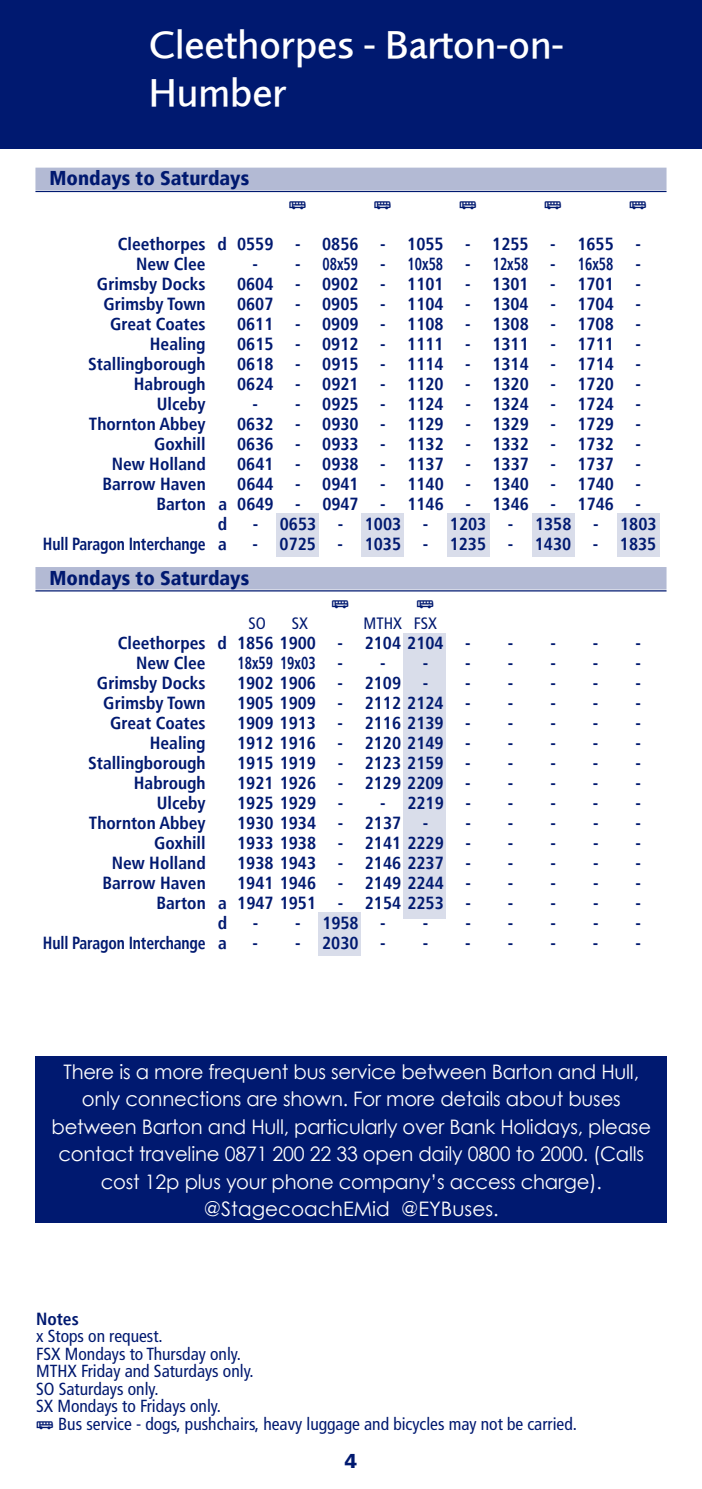
<style>
.page{position:relative;width:702px;height:1489px;background:#fff}
.page>*{position:absolute;margin:0;border:0;box-sizing:border-box;transform-origin:0 0}
.t1{font:500 40px/48px "Foundry Sans";color:#fff}
.t2{font:20px/27.5px "Century Gothic";letter-spacing:-.01em;color:#fff;text-align:center}
.t3{font:900 condensed 20px "Frutiger LT";color:#001970}
.t4{font:900 20px "Frutiger LT";color:#001970}
.t5{font:700 condensed 17.5px/20px "Frutiger LT";color:#001970}
.t6{font:condensed 17.5px/17.5px "Frutiger LT";color:#001970}
.t7{font:700 condensed 17.5px "Frutiger LT";color:#001970;scale:.9 1}
.t8{font:700 condensed 17.5px "Frutiger LT";color:#001970;scale:.8 1}
.t9{font:condensed 16.5px "Frutiger LT";color:#001970}
.t10{font:16.5px "BRFACE2";color:#001970}
.s1{font-family:"BRFACE2";font-stretch:normal;font-size:16.5px}
</style>
<div class="page">
<div style="left:0;top:0;width:702px;height:149px;background:#001970"></div>
<div style="left:276px;top:512px;width:43px;height:44px;background:#d9ddea"></div>
<div style="left:361px;top:512px;width:42px;height:44px;background:#d9ddea"></div>
<div style="left:318px;top:911px;width:43px;height:44px;background:#d9ddea"></div>
<div style="left:403px;top:632px;width:43px;height:286px;background:#d9ddea"></div>
<div style="left:447px;top:512px;width:42px;height:44px;background:#d9ddea"></div>
<div style="left:531px;top:512px;width:43px;height:44px;background:#d9ddea"></div>
<div style="left:617px;top:512px;width:42px;height:44px;background:#d9ddea"></div>
<div style="left:35px;top:168px;width:631px;height:22px;background:#b3bad4"></div>
<hr style="left:35px;top:191px;width:631px;height:1px;background:#001970">
<div style="left:35px;top:567px;width:631px;height:22px;background:#b3bad4"></div>
<hr style="left:35px;top:590px;width:631px;height:1px;background:#001970">
<div style="left:35px;top:1056px;width:632px;height:167px;background:#001970"></div>
<h1 class="t1" style="left:149px;top:20px;width:416px">Cleethorpes - Barton-on-<br>Humber</h1>
<p class="t3" style="left:50px;top:166px;width:201px">Mondays to Saturdays</p>
<p class="t10" style="left:289px;top:194px;width:19px">G</p>
<p class="t10" style="left:374px;top:194px;width:19px">G</p>
<p class="t10" style="left:459px;top:194px;width:19px">G</p>
<p class="t10" style="left:544px;top:194px;width:19px">G</p>
<p class="t10" style="left:629px;top:194px;width:19px">G</p>
<p class="t5" style="left:136px;top:234px;width:506px;text-indent:-18px">Cleethorpes d 0559 - 0856 - 1055 - 1255 - 1655 -<br>New Clee</p>
<p class="t5" style="left:252px;top:254px;width:50px">- -</p>
<p class="t8" style="left:322px;top:253px;width:46px">08x59</p>
<p class="t5" style="left:380px;top:254px;width:65px">- 10x58</p>
<p class="t5" style="left:465px;top:254px;width:65px">- 12x58</p>
<p class="t5" style="left:550px;top:254px;width:65px">- 16x58</p>
<p class="t5" style="left:635px;top:254px;width:7px">-</p>
<p class="t5" style="left:97px;top:274px;width:110px">Grimsby Docks</p>
<p class="t5" style="left:237px;top:274px;width:405px">0604 - 0902 - 1101 - 1301 - 1701 -</p>
<p class="t5" style="left:103px;top:294px;width:104px">Grimsby Town</p>
<p class="t5" style="left:237px;top:294px;width:405px">0607 - 0905 - 1104 - 1304 - 1704 -</p>
<p class="t5" style="left:110px;top:314px;width:97px">Great Coates</p>
<p class="t5" style="left:237px;top:314px;width:405px">0611 - 0909 - 1108 - 1308 - 1708 -</p>
<p class="t5" style="left:150px;top:334px;width:57px">Healing</p>
<p class="t5" style="left:237px;top:334px;width:405px">0615 - 0912 - 1111 - 1311 - 1711 -</p>
<p class="t5" style="left:88px;top:354px;width:119px">Stallingborough</p>
<p class="t5" style="left:237px;top:354px;width:405px">0618 - 0915 - 1114 - 1314 - 1714 -</p>
<p class="t5" style="left:134px;top:374px;width:73px">Habrough</p>
<p class="t5" style="left:237px;top:374px;width:405px">0624 - 0921 - 1120 - 1320 - 1720 -</p>
<p class="t5" style="left:157px;top:394px;width:50px">Ulceby</p>
<p class="t5" style="left:252px;top:394px;width:390px">- - 0925 - 1124 - 1324 - 1724 -</p>
<p class="t5" style="left:89px;top:414px;width:118px">Thornton Abbey</p>
<p class="t5" style="left:237px;top:414px;width:405px">0632 - 0930 - 1129 - 1329 - 1729 -</p>
<p class="t5" style="left:154px;top:434px;width:53px">Goxhill</p>
<p class="t5" style="left:237px;top:434px;width:405px">0636 - 0933 - 1132 - 1332 - 1732 -</p>
<p class="t5" style="left:112px;top:454px;width:96px">New Holland</p>
<p class="t5" style="left:237px;top:454px;width:405px">0641 - 0938 - 1137 - 1337 - 1737 -</p>
<p class="t5" style="left:102px;top:474px;width:105px">Barrow Haven</p>
<p class="t5" style="left:237px;top:474px;width:405px">0644 - 0941 - 1140 - 1340 - 1740 -</p>
<p class="t5" style="left:156px;top:494px;width:486px">Barton a 0649 - 0947 - 1146 - 1346 - 1746 -</p>
<p class="t5" style="left:218px;top:514px;width:11px">d</p>
<p class="t5" style="left:253px;top:514px;width:405px">- 0653 - 1003 - 1203 - 1358 - 1803</p>
<p class="t7" style="left:43px;top:533px;width:206px">Hull Paragon Interchange a</p>
<p class="t5" style="left:252px;top:534px;width:405px">- 0725 - 1035 - 1235 - 1430 - 1835</p>
<p class="t3" style="left:50px;top:565px;width:201px">Mondays to Saturdays</p>
<p class="t10" style="left:331px;top:594px;width:19px">G</p>
<p class="t10" style="left:416px;top:594px;width:19px">G</p>
<p class="t9" style="left:248px;top:614px;width:19px">SO</p>
<p class="t9" style="left:292px;top:614px;width:18px">SX</p>
<p class="t9" style="left:363px;top:614px;width:75px">MTHX FSX</p>
<p class="t5" style="left:118px;top:633px;width:354px">Cleethorpes d 1856 1900 - 2104 2104 -</p>
<p class="t5" style="left:507px;top:633px;width:50px">- -</p>
<p class="t5" style="left:593px;top:633px;width:50px">- -</p>
<p class="t5" style="left:136px;top:653px;width:71px">New Clee</p>
<p class="t8" style="left:237px;top:652px;width:99px">18x59 19x03</p>
<p class="t5" style="left:337px;top:653px;width:50px">- -</p>
<p class="t5" style="left:422px;top:653px;width:50px">- -</p>
<p class="t5" style="left:508px;top:653px;width:50px">- -</p>
<p class="t5" style="left:593px;top:653px;width:50px">- -</p>
<p class="t5" style="left:97px;top:673px;width:110px">Grimsby Docks</p>
<p class="t5" style="left:237px;top:673px;width:193px">1902 1906 - 2109 -</p>
<p class="t5" style="left:465px;top:673px;width:50px">- -</p>
<p class="t5" style="left:550px;top:673px;width:50px">- -</p>
<p class="t5" style="left:635px;top:673px;width:7px">-</p>
<p class="t5" style="left:103px;top:693px;width:104px">Grimsby Town</p>
<p class="t5" style="left:237px;top:693px;width:235px">1905 1909 - 2112 2124 -</p>
<p class="t5" style="left:508px;top:693px;width:50px">- -</p>
<p class="t5" style="left:593px;top:693px;width:50px">- -</p>
<p class="t5" style="left:110px;top:713px;width:97px">Great Coates</p>
<p class="t5" style="left:237px;top:713px;width:235px">1909 1913 - 2116 2139 -</p>
<p class="t5" style="left:508px;top:713px;width:50px">- -</p>
<p class="t5" style="left:593px;top:713px;width:50px">- -</p>
<p class="t5" style="left:150px;top:733px;width:57px">Healing</p>
<p class="t5" style="left:237px;top:733px;width:235px">1912 1916 - 2120 2149 -</p>
<p class="t5" style="left:508px;top:733px;width:50px">- -</p>
<p class="t5" style="left:593px;top:733px;width:50px">- -</p>
<p class="t5" style="left:88px;top:753px;width:119px">Stallingborough</p>
<p class="t5" style="left:237px;top:753px;width:235px">1915 1919 - 2123 2159 -</p>
<p class="t5" style="left:508px;top:753px;width:50px">- -</p>
<p class="t5" style="left:593px;top:753px;width:50px">- -</p>
<p class="t5" style="left:134px;top:773px;width:73px">Habrough</p>
<p class="t5" style="left:237px;top:773px;width:235px">1921 1926 - 2129 2209 -</p>
<p class="t5" style="left:508px;top:773px;width:50px">- -</p>
<p class="t5" style="left:593px;top:773px;width:50px">- -</p>
<p class="t5" style="left:157px;top:793px;width:50px">Ulceby</p>
<p class="t5" style="left:237px;top:793px;width:107px">1925 1929 -</p>
<p class="t5" style="left:380px;top:793px;width:92px">- 2219 -</p>
<p class="t5" style="left:508px;top:793px;width:50px">- -</p>
<p class="t5" style="left:593px;top:793px;width:50px">- -</p>
<p class="t5" style="left:89px;top:813px;width:118px">Thornton Abbey</p>
<p class="t5" style="left:237px;top:813px;width:193px">1930 1934 - 2137 -</p>
<p class="t5" style="left:465px;top:813px;width:50px">- -</p>
<p class="t5" style="left:550px;top:813px;width:50px">- -</p>
<p class="t5" style="left:635px;top:813px;width:7px">-</p>
<p class="t5" style="left:154px;top:833px;width:53px">Goxhill</p>
<p class="t5" style="left:237px;top:833px;width:235px">1933 1938 - 2141 2229 -</p>
<p class="t5" style="left:508px;top:833px;width:50px">- -</p>
<p class="t5" style="left:593px;top:833px;width:50px">- -</p>
<p class="t5" style="left:112px;top:853px;width:96px">New Holland</p>
<p class="t5" style="left:237px;top:853px;width:235px">1938 1943 - 2146 2237 -</p>
<p class="t5" style="left:508px;top:853px;width:50px">- -</p>
<p class="t5" style="left:593px;top:853px;width:50px">- -</p>
<p class="t5" style="left:102px;top:873px;width:105px">Barrow Haven</p>
<p class="t5" style="left:237px;top:873px;width:235px">1941 1946 - 2149 2244 -</p>
<p class="t5" style="left:508px;top:873px;width:50px">- -</p>
<p class="t5" style="left:593px;top:873px;width:50px">- -</p>
<p class="t5" style="left:156px;top:893px;width:316px">Barton a 1947 1951 - 2154 2253 -</p>
<p class="t5" style="left:508px;top:893px;width:50px">- -</p>
<p class="t5" style="left:593px;top:893px;width:50px">- -</p>
<p class="t5" style="left:218px;top:913px;width:11px">d</p>
<p class="t5" style="left:253px;top:913px;width:135px">- - 1958 -</p>
<p class="t5" style="left:423px;top:913px;width:50px">- -</p>
<p class="t5" style="left:508px;top:913px;width:50px">- -</p>
<p class="t5" style="left:593px;top:913px;width:50px">- -</p>
<p class="t7" style="left:43px;top:932px;width:206px">Hull Paragon Interchange a</p>
<p class="t5" style="left:252px;top:933px;width:135px">- - 2030 -</p>
<p class="t5" style="left:422px;top:933px;width:50px">- -</p>
<p class="t5" style="left:507px;top:933px;width:50px">- -</p>
<p class="t5" style="left:593px;top:933px;width:50px">- -</p>
<p class="t2" style="left:51px;top:1057px;width:601px">There is a more frequent bus service between Barton and Hull, only connections are shown. For more details about buses between Barton and Hull, particularly over Bank Holidays, please contact traveline 0871 200 22 33 open daily 0800 to 2000. (Calls cost 12p plus your phone company’s access charge). @StagecoachEMid @EYBuses.</p>
<p class="t5" style="left:36px;top:1308px;width:44px">Notes</p>
<p class="t6" style="left:36px;top:1327px;width:542px">x Stops on request.<br>FSX Mondays to Thursday only.<br>MTHX Friday and Saturdays only.<br>SO Saturdays only.<br>SX Mondays to Fridays only.<br><span class="s1">G</span> Bus service - dogs, pushchairs, heavy luggage and bicycles may not be carried.</p>
<p class="t4" style="left:345px;top:1448px;width:14px">4</p>
</div>
